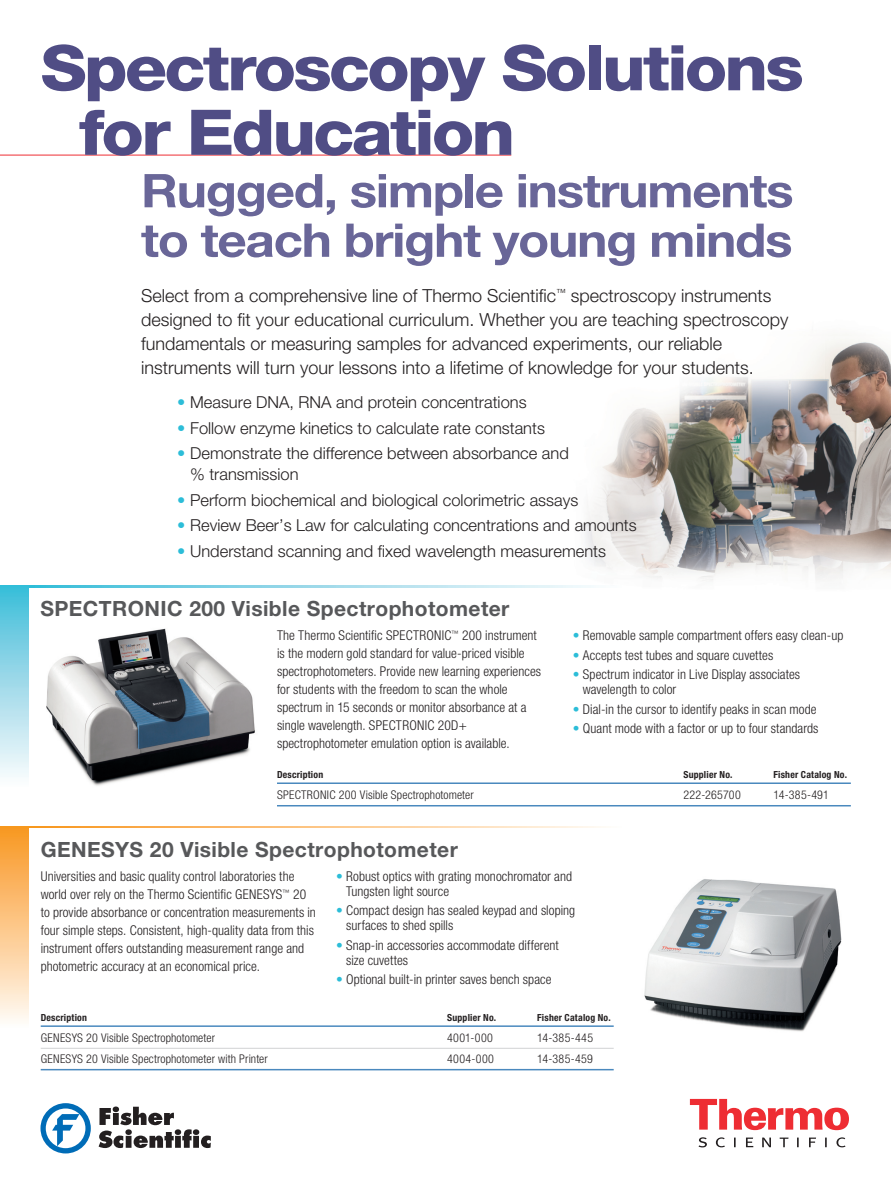
<style>
.page{position:relative;width:891px;height:1188px;background:#fff}
.page>*{position:absolute;margin:0;border:0;box-sizing:border-box;transform-origin:0 0}
.t1{font:800 63px/64.5px "Helvetica Neue";letter-spacing:-.04em;color:#504d85;scale:1.1 1}
.t2{font:700 46.5px/49.5px "Helvetica Neue";letter-spacing:-.025em;color:#696698;scale:1.1 1}
.t3{font:700 21px "Helvetica Neue";letter-spacing:.02em;color:#57585a}
.t4{font:300 18px/24px "Helvetica Neue";color:#231f20}
.t5{font:300 16.5px/21px "Helvetica Neue";color:#231f20}
.t6{font:300 condensed 13.5px/18px "Helvetica Neue";letter-spacing:.005em;color:#231f20}
.t7{font:300 condensed 12px "Helvetica Neue";letter-spacing:.015em;color:#231f20}
.t8{font:700 condensed 9.75px "Helvetica Neue";letter-spacing:.02em;color:#231f20}
.s1{color:#2cbdd8}
</style>
<div class="page">
<img style="left:572px;top:339px;width:319px;height:249px">
<img style="left:46px;top:628px;width:209px;height:158px">
<hr style="left:0;top:155px;width:511px;height:1px;background:#ee2d33">
<svg style="left:28px;top:586px;width:651px;height:1px"></svg>
<hr style="left:277px;top:782px;width:574px;height:2px;background:#4a89be">
<hr style="left:277px;top:805px;width:574px;height:1px;background:#4a89be">
<svg style="left:690px;top:1099px;width:159px;height:31px"></svg>
<svg style="left:699px;top:1137px;width:147px;height:10px"></svg>
<svg style="left:40px;top:1103px;width:51px;height:50px"></svg>
<svg style="left:99px;top:1107px;width:112px;height:41px"></svg>
<div style="left:0;top:826px;width:28px;height:222px;background:linear-gradient(to bottom,#f99620,#fff)"></div>
<img style="left:644px;top:879px;width:198px;height:153px">
<hr style="left:41px;top:1025px;width:573px;height:2px;background:#4a89be">
<hr style="left:41px;top:1048px;width:573px;height:1px;background:#d1d2d4">
<hr style="left:41px;top:1069px;width:573px;height:1px;background:#4a89be">
<svg style="left:0;top:826px;width:601px;height:2px"></svg>
<div style="left:0;top:586px;width:28px;height:221px;background:linear-gradient(to bottom,#40bcd8,#fff)"></div>
<h1 class="t1" style="left:79px;top:35px;width:661px;text-indent:-38px">Spectroscopy Solutions for Education</h1>
<h2 class="t2" style="left:141px;top:165px;width:595px">Rugged, simple instruments to teach bright young minds</h2>
<p class="t4" style="left:141px;top:283px;width:649px">Select from a comprehensive line of Thermo Scientific<sup>™</sup> spectroscopy instruments designed to fit your educational curriculum. Whether you are teaching spectroscopy fundamentals or measuring samples for advanced experiments, our reliable instruments will turn your lessons into a lifetime of knowledge for your students.</p>
<p class="t5" style="left:177px;top:391px;width:351px"><span class="s1">•</span> Measure DNA, RNA and protein concentrations</p>
<p class="t5" style="left:177px;top:417px;width:369px"><span class="s1">•</span> Follow enzyme kinetics to calculate rate constants</p>
<p class="t5" style="left:190px;top:442px;width:380px;text-indent:-13px"><span class="s1">•</span> Demonstrate the difference between absorbance and % transmission</p>
<p class="t5" style="left:177px;top:489px;width:402px"><span class="s1">•</span> Perform biochemical and biological colorimetric assays</p>
<p class="t5" style="left:177px;top:514px;width:461px"><span class="s1">•</span> Review Beer’s Law for calculating concentrations and amounts</p>
<p class="t5" style="left:177px;top:540px;width:430px"><span class="s1">•</span> Understand scanning and fixed wavelength measurements</p>
<h3 class="t3" style="left:40px;top:595px;width:471px">SPECTRONIC 200 Visible Spectrophotometer</h3>
<p class="t6" style="left:277px;top:626px;width:266px">The Thermo Scientific SPECTRONIC<sup>™</sup> 200 instrument is the modern gold standard for value-priced visible spectrophotometers. Provide new learning experiences for students with the freedom to scan the whole spectrum in 15 seconds or monitor absorbance at a single wavelength. SPECTRONIC 20D+ spectrophotometer emulation option is available.</p>
<p class="t6" style="left:573px;top:626px;width:272px"><span class="s1">•</span> Removable sample compartment offers easy clean-up</p>
<p class="t6" style="left:573px;top:646px;width:202px"><span class="s1">•</span> Accepts test tubes and square cuvettes</p>
<p class="t6" style="left:583px;top:667px;width:219px;line-height:15px;text-indent:-10px"><span class="s1">•</span> Spectrum indicator in Live Display associates wavelength to color</p>
<p class="t6" style="left:573px;top:700px;width:245px"><span class="s1">•</span> Dial-in the cursor to identify peaks in scan mode</p>
<p class="t6" style="left:573px;top:719px;width:247px"><span class="s1">•</span> Quant mode with a factor or up to four standards</p>
<p class="t8" style="left:277px;top:769px;width:48px">Description</p>
<p class="t8" style="left:684px;top:769px;width:50px">Supplier No.</p>
<p class="t8" style="left:774px;top:769px;width:75px">Fisher Catalog No.</p>
<p class="t7" style="left:277px;top:788px;width:198px">SPECTRONIC 200 Visible Spectrophotometer</p>
<p class="t7" style="left:684px;top:788px;width:59px">222-265700</p>
<p class="t7" style="left:774px;top:788px;width:57px">14-385-491</p>
<h3 class="t3" style="left:41px;top:836px;width:419px">GENESYS 20 Visible Spectrophotometer</h3>
<p class="t6" style="left:41px;top:867px;width:277px">Universities and basic quality control laboratories the world over rely on the Thermo Scientific GENESYS<sup>™</sup> 20 to provide absorbance or concentration measurements in four simple steps. Consistent, high-quality data from this instrument offers outstanding measurement range and photometric accuracy at an economical price.</p>
<p class="t6" style="left:346px;top:869px;width:227px;line-height:15px;text-indent:-10px"><span class="s1">•</span> Robust optics with grating monochromator and<br>Tungsten light source</p>
<p class="t6" style="left:346px;top:903px;width:231px;line-height:15px;text-indent:-10px"><span class="s1">•</span> Compact design has sealed keypad and sloping surfaces to shed spills</p>
<p class="t6" style="left:346px;top:938px;width:214px;line-height:15px;text-indent:-10px"><span class="s1">•</span> Snap-in accessories accommodate different size cuvettes</p>
<p class="t6" style="left:336px;top:971px;width:217px"><span class="s1">•</span> Optional built-in printer saves bench space</p>
<p class="t8" style="left:41px;top:1012px;width:48px">Description</p>
<p class="t8" style="left:447px;top:1012px;width:50px">Supplier No.</p>
<p class="t8" style="left:537px;top:1012px;width:75px">Fisher Catalog No.</p>
<p class="t7" style="left:41px;top:1031px;width:176px">GENESYS 20 Visible Spectrophotometer</p>
<p class="t7" style="left:447px;top:1031px;width:47px">4001-000</p>
<p class="t7" style="left:537px;top:1031px;width:57px">14-385-445</p>
<p class="t7" style="left:41px;top:1052px;width:229px">GENESYS 20 Visible Spectrophotometer with Printer</p>
<p class="t7" style="left:447px;top:1052px;width:48px">4004-000</p>
<p class="t7" style="left:537px;top:1052px;width:57px">14-385-459</p>
</div>
